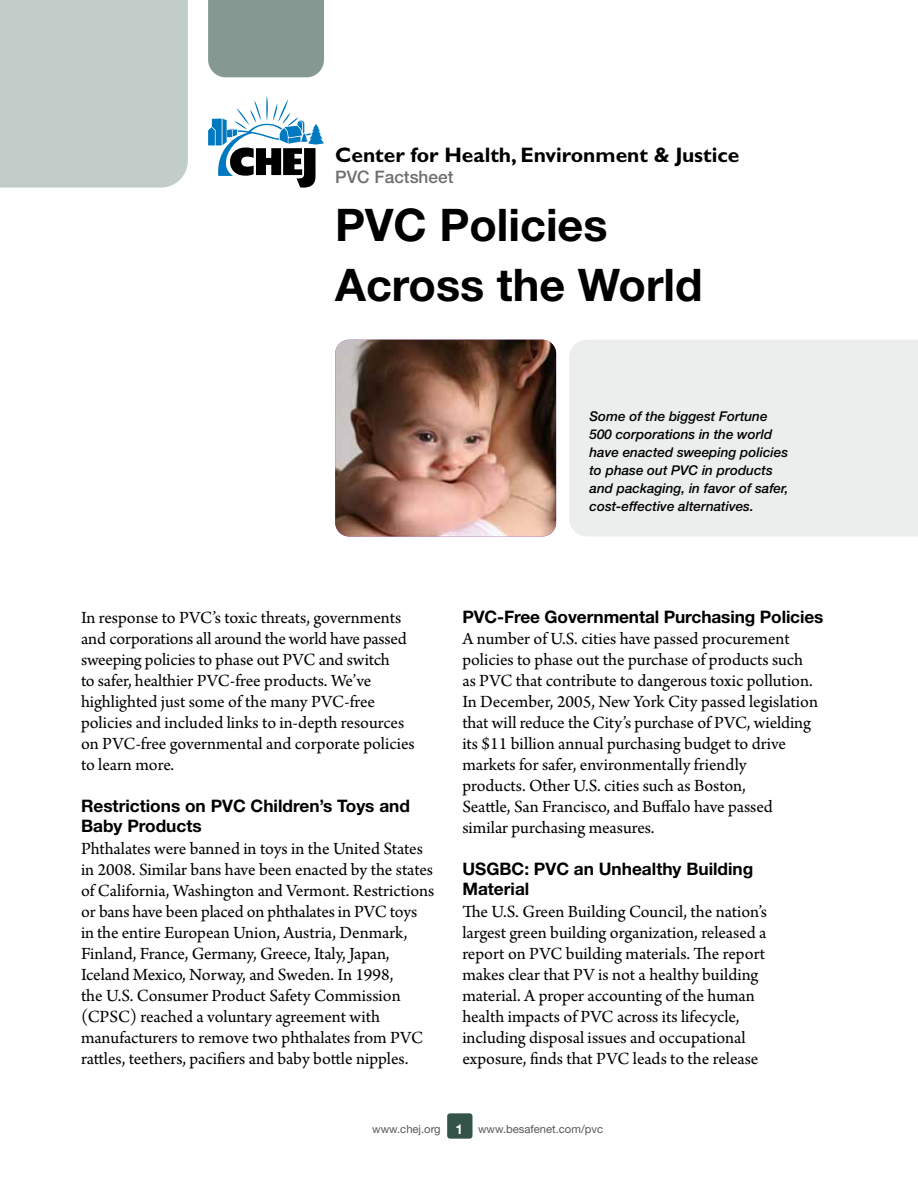
<style>
.page{position:relative;width:918px;height:1188px;background:#fff}
.page>*{position:absolute;margin:0;border:0;box-sizing:border-box;transform-origin:0 0}
.t1{font:700 45px/60px "Helvetica Neue LT Std";color:#000}
.t2{font:700 21px "Gill Sans Std";color:#000}
.t3{font:18px/21px "Arno Pro";letter-spacing:-.005em;color:#000}
.t4{font:700 17.25px/21px "Helvetica Neue LT Std";color:#000}
.t5{font:500 17.25px "Helvetica Neue LT Std";color:#6d6e71}
.t6{font:italic 500 13.5px/18px "Helvetica Neue LT Std";color:#000}
.t7{font:11.25px "Helvetica Neue LT Std";color:#58595b}
.s1{font-weight:700;font-size:13.5px;color:#fff}
</style>
<div class="page">
<div style="left:447px;top:1113px;width:25px;height:26px;background:#34544a;border-radius:3px"></div>
<div style="left:0;top:0;width:188px;height:188px;background:#c2ccc9"></div>
<div style="left:208px;top:0;width:116px;height:77px;background:#859892"></div>
<svg style="left:208px;top:96px;width:116px;height:92px"></svg>
<div style="left:569px;top:340px;width:349px;height:196px;background:#ebeeed"></div>
<img style="left:335px;top:340px;width:221px;height:196px">
<p class="t2" style="left:335px;top:143px;width:406px">Center for Health, Environment &amp; Justice</p>
<p class="t5" style="left:335px;top:167px;width:120px">PVC Factsheet</p>
<h1 class="t1" style="left:335px;top:194px;width:369px">PVC Policies<br>Across the World</h1>
<p class="t6" style="left:590px;top:407px;width:201px">Some of the biggest Fortune<br>500 corporations in the world have enacted sweeping policies to phase out PVC in products and packaging, in favor of safer, cost-effective alternatives.</p>
<p class="t3" style="left:81px;top:608px;width:335px">In response to PVC’s toxic threats, governments and corporations all around the world have passed sweeping policies to phase out PVC and switch<br>to safer, healthier PVC-free products. We’ve highlighted just some of the many PVC-free policies and included links to in-depth resources on PVC-free governmental and corporate policies to learn more.</p>
<p class="t4" style="left:81px;top:794px;width:331px">Restrictions on PVC Children’s Toys and<br>Baby Products</p>
<p class="t3" style="left:81px;top:839px;width:355px">Phthalates were banned in toys in the United States in 2008. Similar bans have been enacted by the states of California, Washington and Vermont. Restrictions or bans have been placed on phthalates in PVC toys in the entire European Union, Austria, Denmark, Finland, France, Germany, Greece, Italy, Japan, Iceland Mexico, Norway, and Sweden. In 1998,<br>the U.S. Consumer Product Safety Commission (CPSC) reached a voluntary agreement with manufacturers to remove two phthalates from PVC rattles, teethers, pacifiers and baby bottle nipples.</p>
<p class="t4" style="left:462px;top:605px;width:363px">PVC-Free Governmental Purchasing Policies</p>
<p class="t3" style="left:462px;top:629px;width:357px">A number of U.S. cities have passed procurement policies to phase out the purchase of products such as PVC that contribute to dangerous toxic pollution.<br>In December, 2005, New York City passed legislation that will reduce the City’s purchase of PVC, wielding its $11 billion annual purchasing budget to drive markets for safer, environmentally friendly<br>products. Other U.S. cities such as Boston,<br>Seattle, San Francisco, and Buffalo have passed similar purchasing measures.</p>
<p class="t4" style="left:462px;top:857px;width:293px">USGBC: PVC an Unhealthy Building<br>Material</p>
<p class="t3" style="left:462px;top:902px;width:306px">The U.S. Green Building Council, the nation’s largest green building organization, released a report on PVC building materials. The report makes clear that PV is not a healthy building material. A proper accounting of the human health impacts of PVC across its lifecycle, including disposal issues and occupational exposure, finds that PVC leads to the release</p>
<p class="t7" style="left:372px;top:1122px;width:232px">www.chej.org <span class="s1">1</span> www.besafenet.com/pvc</p>
</div>
